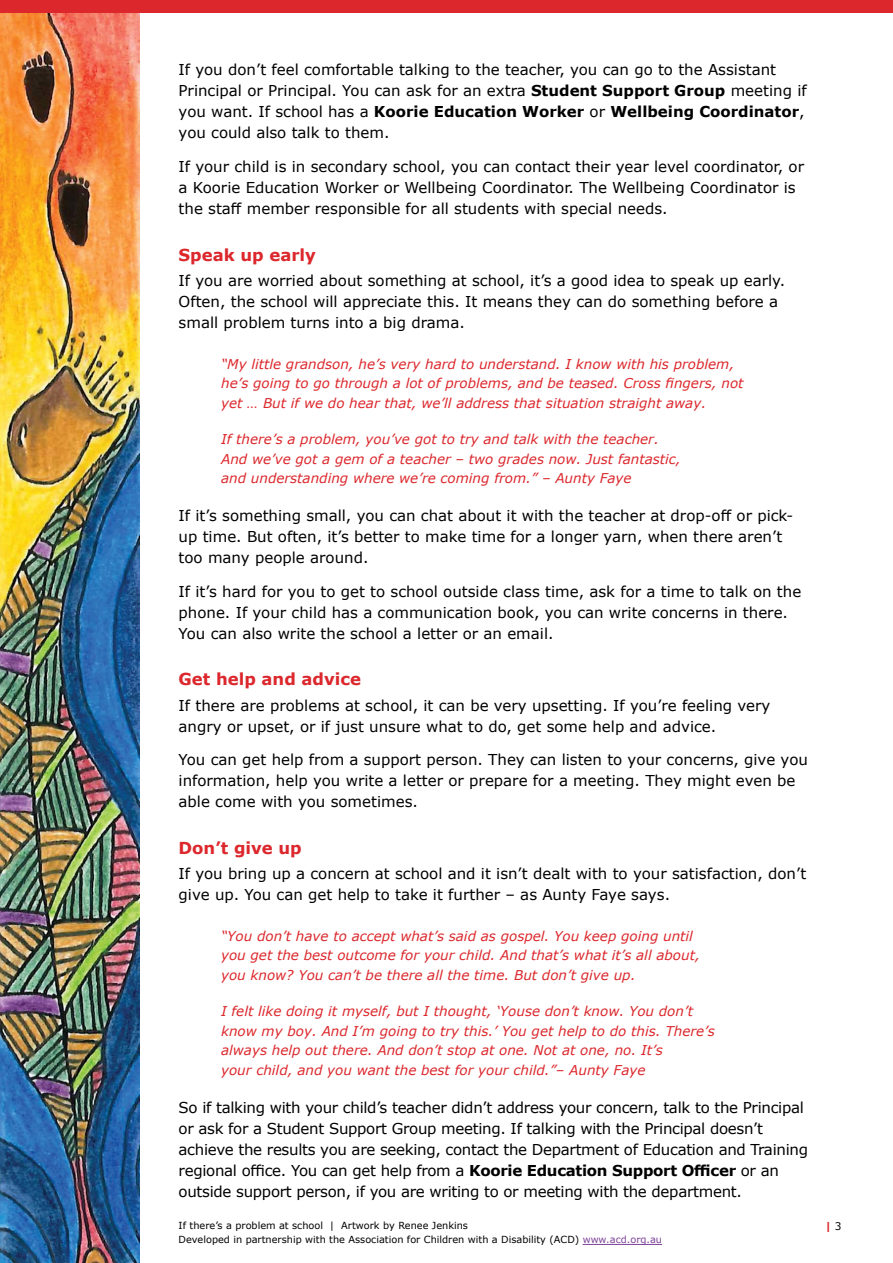
<style>
.page{position:relative;width:893px;height:1263px;background:#fff}
.page>*{position:absolute;margin:0;border:0;box-sizing:border-box;transform-origin:0 0}
.t1{font:700 16.5px "Verdana";color:#dc282d}
.Body_text{font:15px/21px "Verdana";color:#000}
.Body_text-2{font:15px/21px "Verdana";letter-spacing:-.02em;color:#000}
.t2{font:italic 13.5px/19.5px "Verdana";color:#dc282d}
.t3{font:700 10.5px "Verdana";color:#dc282d}
.t4{font:9.75px "Verdana";color:#000}
.s1{font-weight:700}
.s2{font-weight:400;color:#000}
.s3{color:#7d4199}
</style>
<div class="page">
<img style="left:0;top:13px;width:139px;height:1250px">
<div style="left:0;top:0;width:893px;height:13px;background:#dc282d"></div>
<hr style="left:583px;top:1244px;width:79px;height:1px;background:#7d4199">
<p class="Body_text" style="left:179px;top:59px;width:630px">If you don’t feel comfortable talking to the teacher, you can go to the Assistant Principal or Principal. You can ask for an extra <span class="s1">Student Support Group</span> meeting if you want. If school has a <span class="s1">Koorie Education Worker</span> or <span class="s1">Wellbeing Coordinator</span>, you could also talk to them.</p>
<p class="Body_text" style="left:179px;top:156px;width:627px">If your child is in secondary school, you can contact their year level coordinator, or a Koorie Education Worker or Wellbeing Coordinator. The Wellbeing Coordinator is the staff member responsible for all students with special needs.</p>
<h3 class="t1" style="left:179px;top:243px;width:139px">Speak up early</h3>
<p class="Body_text" style="left:179px;top:270px;width:608px">If you are worried about something at school, it’s a good idea to speak up early.<br>Often, the school will appreciate this. It means they can do something before a small problem turns into a big drama.</p>
<p class="t2" style="left:221px;top:354px;width:524px">“My little grandson, he’s very hard to understand. I know with his problem, he’s going to go through a lot of problems, and be teased. Cross fingers, not yet … But if we do hear that, we’ll address that situation straight away.</p>
<p class="t2" style="left:221px;top:429px;width:461px">If there’s a problem, you’ve got to try and talk with the teacher.<br>And we’ve got a gem of a teacher – two grades now. Just fantastic, and understanding where we’re coming from.” – Aunty Faye</p>
<p class="Body_text" style="left:179px;top:505px;width:616px">If it’s something small, you can chat about it with the teacher at drop-off or pick&shy;up time. But often, it’s better to make time for a longer yarn, when there aren’t too many people around.</p>
<p class="Body_text" style="left:179px;top:581px;width:624px">If it’s hard for you to get to school outside class time, ask for a time to talk on the phone. If your child has a communication book, you can write concerns in there.<br>You can also write the school a letter or an email.</p>
<h3 class="t1" style="left:179px;top:668px;width:184px">Get help and advice</h3>
<p class="Body_text" style="left:179px;top:694px;width:593px">If there are problems at school, it can be very upsetting. If you’re feeling very angry or upset, or if just unsure what to do, get some help and advice.</p>
<p class="Body_text" style="left:179px;top:749px;width:631px">You can get help from a support person. They can listen to your concerns, give you information, help you write a letter or prepare for a meeting. They might even be able come with you sometimes.</p>
<h3 class="t1" style="left:179px;top:836px;width:125px">Don’t give up</h3>
<p class="Body_text" style="left:179px;top:863px;width:629px">If you bring up a concern at school and it isn’t dealt with to your satisfaction, don’t give up. You can get help to take it further – as Aunty Faye says.</p>
<p class="t2" style="left:221px;top:926px;width:480px">“You don’t have to accept what’s said as gospel. You keep going until you get the best outcome for your child. And that’s what it’s all about, you know? You can’t be there all the time. But don’t give up.</p>
<p class="t2" style="left:221px;top:1002px;width:495px">I felt like doing it myself, but I thought, ‘Youse don’t know. You don’t know my boy. And I’m going to try this.’ You get help to do this. There’s always help out there. And don’t stop at one. Not at one, no. It’s<br>your child, and you want the best for your child.”– Aunty Faye</p>
<p class="Body_text-2" style="left:179px;top:1097px;width:631px">So if talking with your child’s teacher didn’t address your concern, talk to the Principal or ask for a Student Support Group meeting. If talking with the Principal doesn’t achieve the results you are seeking, contact the Department of Education and Training regional office. You can get help from a <span class="s1">Koorie Education Support Officer</span> or an outside support person, if you are writing to or meeting with the department.</p>
<p class="t4" style="left:179px;top:1219px;width:291px">If there’s a problem at school | Artwork by Renee Jenkins</p>
<p class="t3" style="left:825px;top:1219px;width:18px">| <span class="s2">3</span></p>
<p class="t4" style="left:179px;top:1233px;width:485px">Developed in partnership with the Association for Children with a Disability (ACD) <span class="s3">www.acd.org.au</span></p>
</div>
